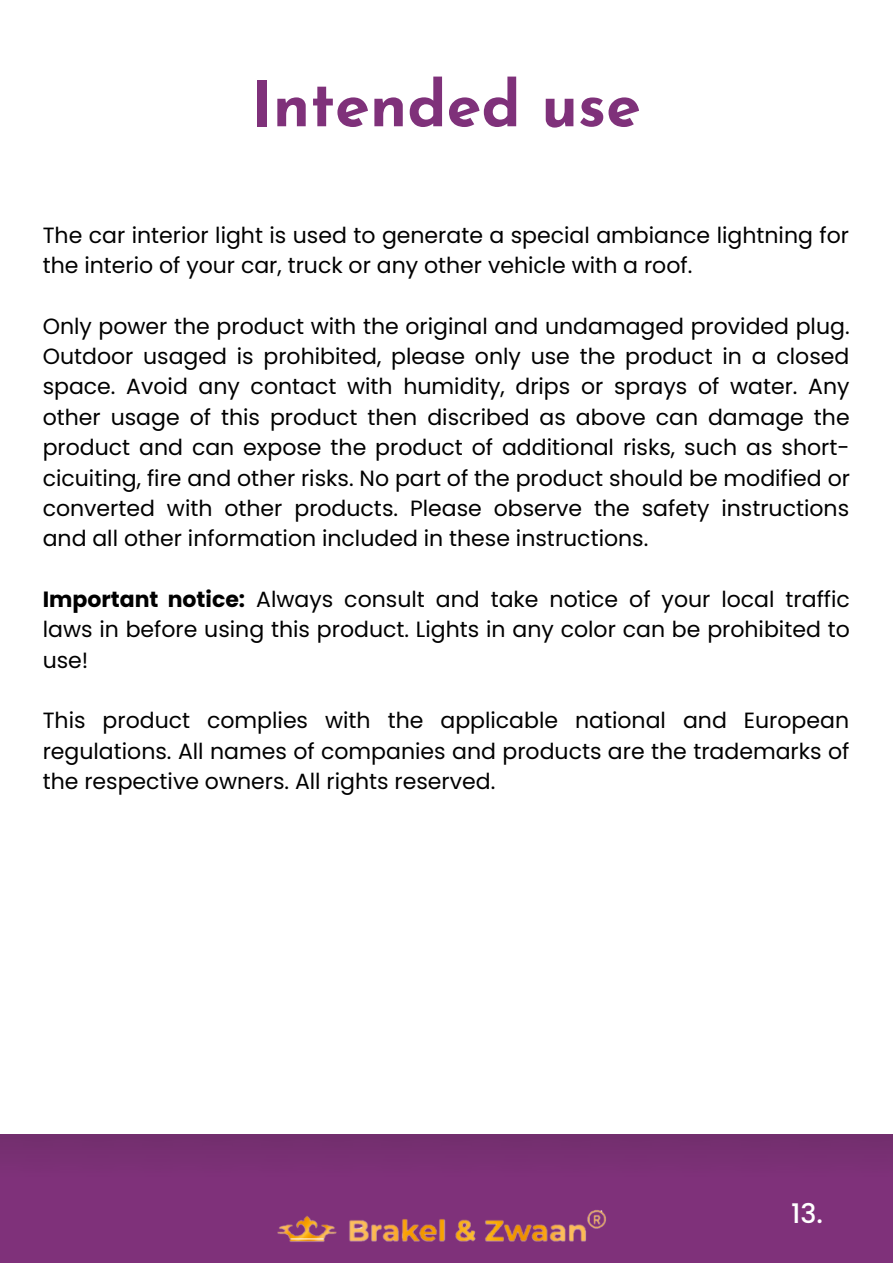
<style>
.page{position:relative;width:893px;height:1264px;background:#fff}
.page>*{position:absolute;margin:0;border:0;box-sizing:border-box;transform-origin:0 0}
.t1{font:700 63px "Josefin Sans";color:#7f317a}
.t2{font:500 27px "Poppins";color:#fff}
.t3{font:22.05px/30.3px "Poppins";color:#000;text-align:justify}
.s1{font-weight:700}
</style>
<div class="page">
<img style="left:0;top:1134px;width:892px;height:128px">
<img style="left:127px;top:1134px;width:638px;height:128px">
<h1 class="t1" style="left:252px;top:79px;width:391px">Intended use</h1>
<p class="t3" style="left:43px;top:220px;width:807px">The car interior light is used to generate a special ambiance lightning for the interio of your car, truck or any other vehicle with a roof.</p>
<p class="t3" style="left:43px;top:311px;width:808px">Only power the product with the original and undamaged provided plug.<br>Outdoor usaged is prohibited, please only use the product in a closed space. Avoid any contact with humidity, drips or sprays of water. Any other usage of this product then discribed as above can damage the product and can expose the product of additional risks, such as short&shy;cicuiting, fire and other risks. No part of the product should be modified or converted with other products. Please observe the safety instructions and all other information included in these instructions.</p>
<p class="t3" style="left:43px;top:584px;width:808px"><span class="s1">Important notice:</span> Always consult and take notice of your local traffic laws in before using this product. Lights in any color can be prohibited to use!</p>
<p class="t3" style="left:43px;top:705px;width:808px">This product complies with the applicable national and European regulations. All names of companies and products are the trademarks of the respective owners. All rights reserved.</p>
<p class="t2" style="left:791px;top:1194px;width:33px">13.</p>
</div>
